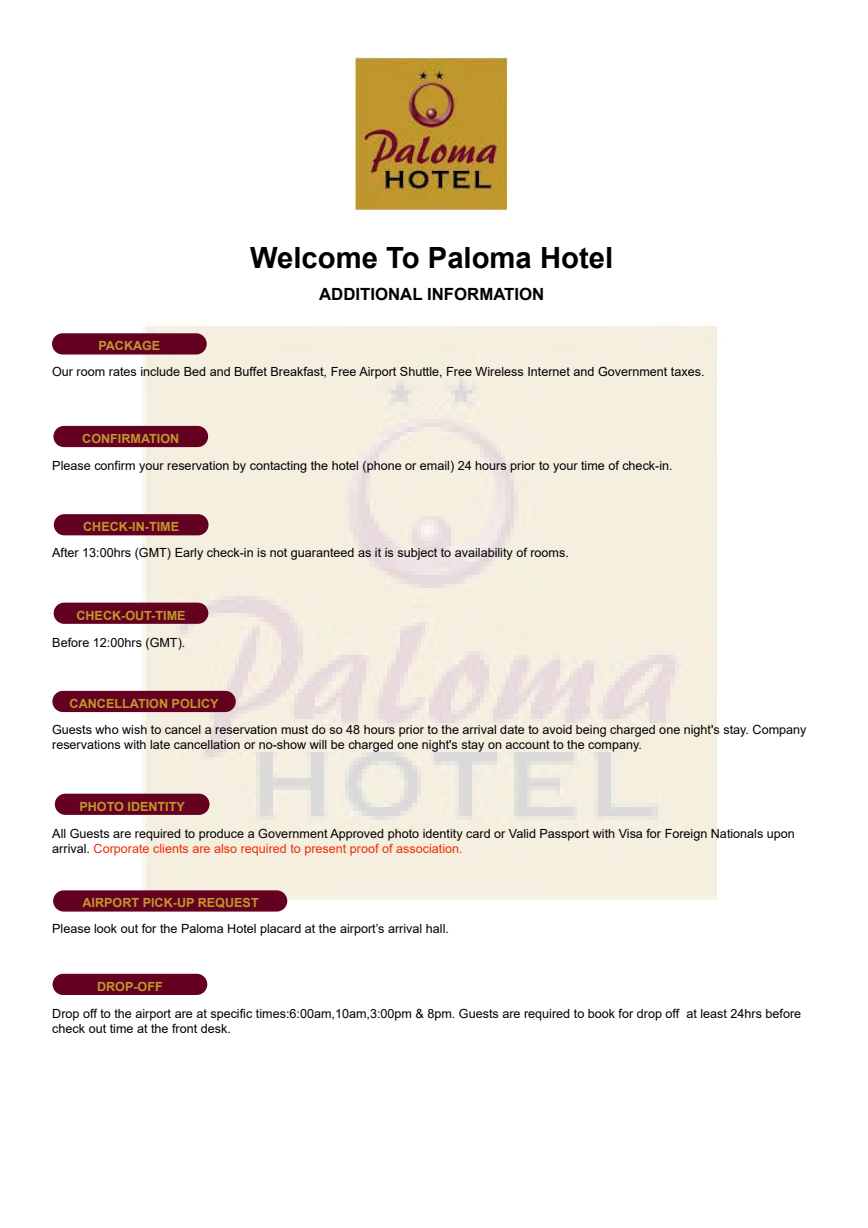
<style>
.page{position:relative;width:868px;height:1228px;background:#fff}
.page>*{position:absolute;margin:0;border:0;box-sizing:border-box;transform-origin:0 0}
.t1{font:700 29.26px "Arial";color:#000}
.t2{font:700 16.8px "Arial";color:#000}
.t3{font:12.6px/15.1px "Arial";color:#000}
.t4{font:700 12.6px "Arial";color:#c0972e}
.s1{color:#ef2c06}
</style>
<div class="page">
<img style="left:143px;top:322px;width:574px;height:577px">
<img style="left:356px;top:57px;width:152px;height:152px">
<div style="left:52px;top:333px;width:155px;height:21px;background:#640120;border-radius:11px"></div>
<div style="left:53px;top:426px;width:155px;height:21px;background:#640120;border-radius:11px"></div>
<div style="left:54px;top:514px;width:155px;height:21px;background:#640120;border-radius:11px"></div>
<div style="left:54px;top:603px;width:154px;height:21px;background:#640120;border-radius:11px"></div>
<div style="left:52px;top:691px;width:184px;height:21px;background:#640120;border-radius:11px"></div>
<div style="left:55px;top:794px;width:155px;height:21px;background:#640120;border-radius:11px"></div>
<div style="left:53px;top:890px;width:234px;height:21px;background:#640120;border-radius:11px"></div>
<div style="left:53px;top:974px;width:154px;height:21px;background:#640120;border-radius:11px"></div>
<h1 class="t1" style="left:250px;top:237px;width:364px">Welcome To Paloma Hotel</h1>
<h2 class="t2" style="left:319px;top:282px;width:227px">ADDITIONAL INFORMATION</h2>
<p class="t4" style="left:98px;top:337px;width:64px">PACKAGE</p>
<p class="t3" style="left:52px;top:364px;width:654px">Our room rates include Bed and Buffet Breakfast, Free Airport Shuttle, Free Wireless Internet and Government taxes.</p>
<p class="t4" style="left:82px;top:430px;width:99px">CONFIRMATION</p>
<p class="t3" style="left:52px;top:458px;width:622px">Please confirm your reservation by contacting the hotel (phone or email) 24 hours prior to your time of check-in.</p>
<p class="t4" style="left:83px;top:518px;width:97px">CHECK-IN-TIME</p>
<p class="t3" style="left:52px;top:545px;width:518px">After 13:00hrs (GMT) Early check-in is not guaranteed as it is subject to availability of rooms.</p>
<p class="t4" style="left:76px;top:606px;width:111px">CHECK-OUT-TIME</p>
<p class="t3" style="left:52px;top:634px;width:135px">Before 12:00hrs (GMT).</p>
<p class="t4" style="left:70px;top:694px;width:150px">CANCELLATION POLICY</p>
<p class="t3" style="left:52px;top:722px;width:756px">Guests who wish to cancel a reservation must do so 48 hours prior to the arrival date to avoid being charged one night's stay. Company reservations with late cancellation or no-show will be charged one night's stay on account to the company.</p>
<p class="t4" style="left:79px;top:797px;width:107px">PHOTO IDENTITY</p>
<p class="t3" style="left:52px;top:825px;width:744px">All Guests are required to produce a Government Approved photo identity card or Valid Passport with Visa for Foreign Nationals upon arrival. <span class="s1">Corporate clients are also required to present proof of association.</span></p>
<p class="t4" style="left:83px;top:894px;width:178px">AIRPORT PICK-UP REQUEST</p>
<p class="t3" style="left:52px;top:921px;width:398px">Please look out for the Paloma Hotel placard at the airport’s arrival hall.</p>
<p class="t4" style="left:97px;top:977px;width:67px">DROP-OFF</p>
<p class="t3" style="left:52px;top:1005px;width:750px">Drop off to the airport are at specific times:6:00am,10am,3:00pm &amp; 8pm. Guests are required to book for drop off at least 24hrs before check out time at the front desk.</p>
</div>
